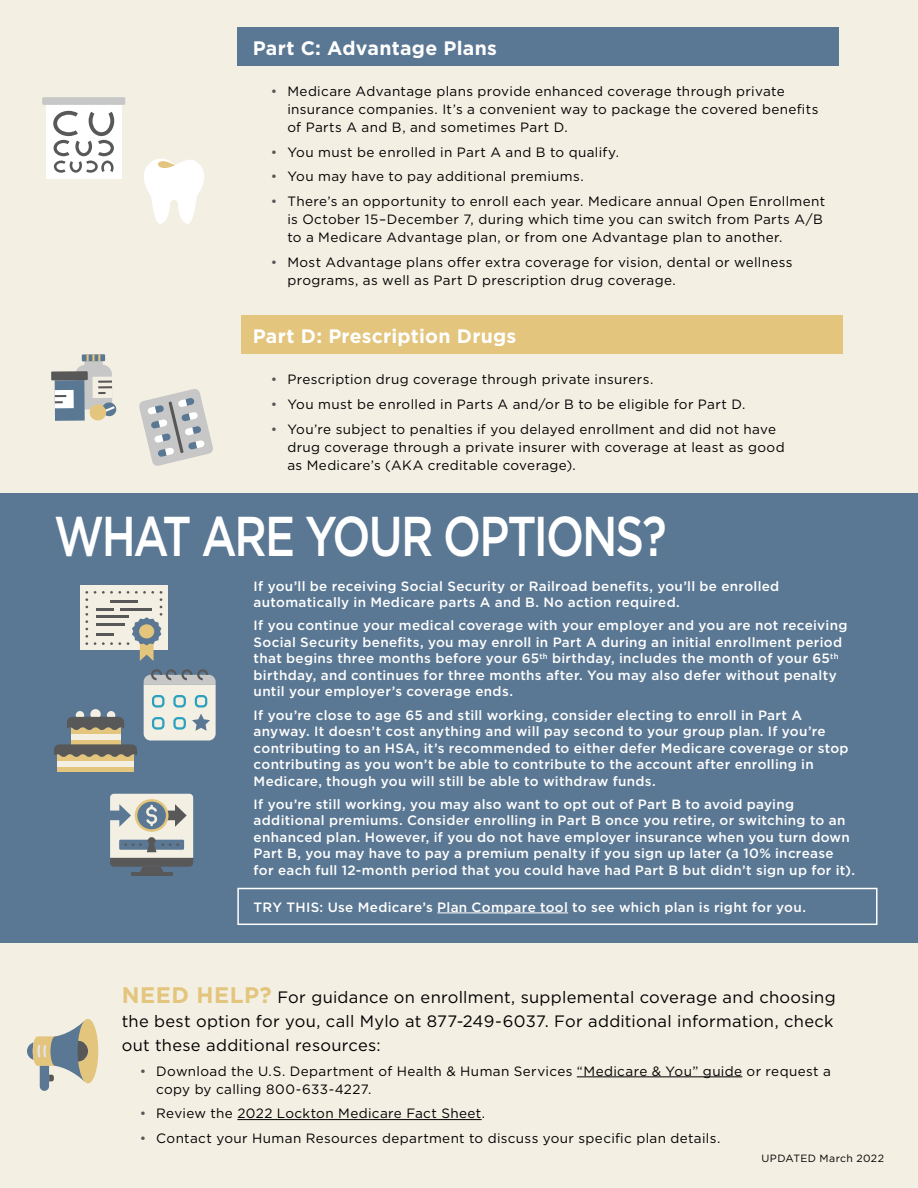
<style>
.page{position:relative;width:918px;height:1188px;background:#f3efe3}
.page>*{position:absolute;margin:0;border:0;box-sizing:border-box;transform-origin:0 0}
.t1{font:500 55.95px "Gotham";letter-spacing:-.045em;color:#fff;scale:.8 1}
.subhead_2{font:700 19.5px "Gotham";letter-spacing:.01em;color:#fff}
.BODY{font:16.5px/24px "Gotham";letter-spacing:.015em;color:#000}
.t2{font:500 13.5px/16.5px "Gotham";letter-spacing:.02em;color:#fff}
.t3{font:13.5px/18px "Gotham";letter-spacing:.025em;color:#000}
.BODY-2{font:10.5px "Gotham";letter-spacing:.035em;color:#000}
.s1{color:#585858}
.s2{font-weight:700;font-size:22.5px;color:#e3c57d}
</style>
<div class="page">
<div style="left:0;top:494px;width:918px;height:449px;background:#5a7793"></div>
<div style="left:237px;top:27px;width:602px;height:39px;background:#5a7793"></div>
<div style="left:241px;top:315px;width:602px;height:39px;background:#e3c57d"></div>
<div style="left:55px;top:380px;width:30px;height:41px;background:#5a7793"></div>
<div style="left:51px;top:371px;width:37px;height:9px;background:#585858"></div>
<div style="left:55px;top:390px;width:19px;height:18px;background:#fff"></div>
<svg style="left:55px;top:395px;width:11px;height:8px"></svg>
<svg style="left:75px;top:354px;width:42px;height:67px"></svg>
<div style="left:46px;top:105px;width:75px;height:74px;background:#fff"></div>
<div style="left:42px;top:97px;width:83px;height:8px;background:#c7c7c7"></div>
<svg style="left:53px;top:111px;width:61px;height:62px"></svg>
<svg style="left:144px;top:159px;width:60px;height:65px"></svg>
<hr style="left:437px;top:913px;width:131px;height:1px;background:#fff">
<svg style="left:144px;top:669px;width:72px;height:72px;background:#c8d2cf"></svg>
<svg style="left:90px;top:709px;width:11px;height:10px"></svg>
<svg style="left:76px;top:711px;width:8px;height:8px"></svg>
<svg style="left:107px;top:711px;width:8px;height:8px"></svg>
<div style="left:71px;top:721px;width:49px;height:23px;background:#e3c57d"></div>
<div style="left:57px;top:747px;width:77px;height:25px;background:#e3c57d"></div>
<svg style="left:54px;top:744px;width:83px;height:13px"></svg>
<svg style="left:67px;top:717px;width:57px;height:13px"></svg>
<div style="left:57px;top:762px;width:77px;height:5px;background:#f3efe3"></div>
<div style="left:71px;top:734px;width:49px;height:5px;background:#f3efe3"></div>
<div style="left:80px;top:586px;width:88px;height:64px;background:#f3efe3"></div>
<hr style="left:110px;top:600px;width:28px;height:3px;background:#585858">
<hr style="left:120px;top:608px;width:31px;height:2px;background:#585858">
<svg style="left:96px;top:608px;width:18px;height:2px"></svg>
<hr style="left:96px;top:615px;width:33px;height:3px;background:#585858">
<hr style="left:96px;top:623px;width:29px;height:3px;background:#585858">
<hr style="left:96px;top:633px;width:18px;height:3px;background:#585858">
<svg style="left:102px;top:642px;width:19px;height:3px"></svg>
<svg style="left:85px;top:591px;width:3px;height:54px"></svg>
<svg style="left:102px;top:591px;width:19px;height:3px"></svg>
<svg style="left:127px;top:591px;width:35px;height:70px"></svg>
<hr style="left:131px;top:873px;width:41px;height:3px;background:#585858">
<svg style="left:110px;top:794px;width:83px;height:80px"></svg>
<hr style="left:577px;top:1077px;width:165px;height:1px;background:#000">
<hr style="left:237px;top:1119px;width:245px;height:1px;background:#000">
<svg style="left:27px;top:1019px;width:71px;height:72px"></svg>
<div style="left:237px;top:888px;width:641px;height:37px;border:2px solid #fff"></div>
<svg style="left:139px;top:389px;width:74px;height:77px"></svg>
<p class="subhead_2" style="left:253px;top:35px;width:246px">Part C: Advantage Plans</p>
<p class="t3" style="left:287px;top:82px;width:533px;text-indent:-16px"><span class="s1">•</span> Medicare Advantage plans provide enhanced coverage through private insurance companies. It’s a convenient way to package the covered benefits of Parts A and B, and sometimes Part D.</p>
<p class="t3" style="left:271px;top:143px;width:350px"><span class="s1">•</span> You must be enrolled in Part A and B to qualify.</p>
<p class="t3" style="left:271px;top:167px;width:314px"><span class="s1">•</span> You may have to pay additional premiums.</p>
<p class="t3" style="left:287px;top:192px;width:539px;text-indent:-16px"><span class="s1">•</span> There’s an opportunity to enroll each year. Medicare annual Open Enrollment is October 15–December 7, during which time you can switch from Parts A/B to a Medicare Advantage plan, or from one Advantage plan to another.</p>
<p class="t3" style="left:287px;top:253px;width:507px;text-indent:-16px"><span class="s1">•</span> Most Advantage plans offer extra coverage for vision, dental or wellness programs, as well as Part D prescription drug coverage.</p>
<p class="subhead_2" style="left:253px;top:323px;width:265px">Part D: Prescription Drugs</p>
<p class="t3" style="left:271px;top:370px;width:384px"><span class="s1">•</span> Prescription drug coverage through private insurers.</p>
<p class="t3" style="left:271px;top:395px;width:476px"><span class="s1">•</span> You must be enrolled in Parts A and/or B to be eligible for Part D.</p>
<p class="t3" style="left:287px;top:420px;width:499px;text-indent:-16px"><span class="s1">•</span> You’re subject to penalties if you delayed enrollment and did not have drug coverage through a private insurer with coverage at least as good as Medicare’s (AKA creditable coverage).</p>
<p class="t1" style="left:54px;top:500px;width:767px">WHAT ARE YOUR OPTIONS?</p>
<p class="t2" style="left:254px;top:577px;width:527px">If you’ll be receiving Social Security or Railroad benefits, you’ll be enrolled automatically in Medicare parts A and B. No action required.</p>
<p class="t2" style="left:254px;top:617px;width:595px">If you continue your medical coverage with your employer and you are not receiving Social Security benefits, you may enroll in Part A during an initial enrollment period that begins three months before your 65<sup>th</sup> birthday, includes the month of your 65<sup>th </sup>birthday, and continues for three months after. You may also defer without penalty until your employer’s coverage ends.</p>
<p class="t2" style="left:254px;top:706px;width:596px">If you’re close to age 65 and still working, consider electing to enroll in Part A anyway. It doesn’t cost anything and will pay second to your group plan. If you’re contributing to an HSA, it’s recommended to either defer Medicare coverage or stop contributing as you won’t be able to contribute to the account after enrolling in Medicare, though you will still be able to withdraw funds.</p>
<p class="t2" style="left:254px;top:796px;width:603px">If you’re still working, you may also want to opt out of Part B to avoid paying additional premiums. Consider enrolling in Part B once you retire, or switching to an enhanced plan. However, if you do not have employer insurance when you turn down Part B, you may have to pay a premium penalty if you sign up later (a 10% increase for each full 12-month period that you could have had Part B but didn’t sign up for it).</p>
<p class="t2" style="left:254px;top:898px;width:554px">TRY THIS: Use Medicare’s Plan Compare tool to see which plan is right for you.</p>
<p class="BODY" style="left:122px;top:985px;width:715px"><span class="s2">NEED HELP?</span> For guidance on enrollment, supplemental coverage and choosing the best option for you, call Mylo at 877-249-6037. For additional information, check out these additional resources:</p>
<p class="t3" style="left:156px;top:1061px;width:676px;text-indent:-16px"><span class="s1">•</span> Download the U.S. Department of Health &amp; Human Services “Medicare &amp; You” guide or request a copy by calling 800-633-4227.</p>
<p class="t3" style="left:140px;top:1104px;width:347px"><span class="s1">•</span> Review the 2022 Lockton Medicare Fact Sheet.</p>
<p class="t3" style="left:140px;top:1129px;width:582px"><span class="s1">•</span> Contact your Human Resources department to discuss your specific plan details.</p>
<p class="BODY-2" style="left:761px;top:1152px;width:124px">UPDATED March 2022</p>
</div>
